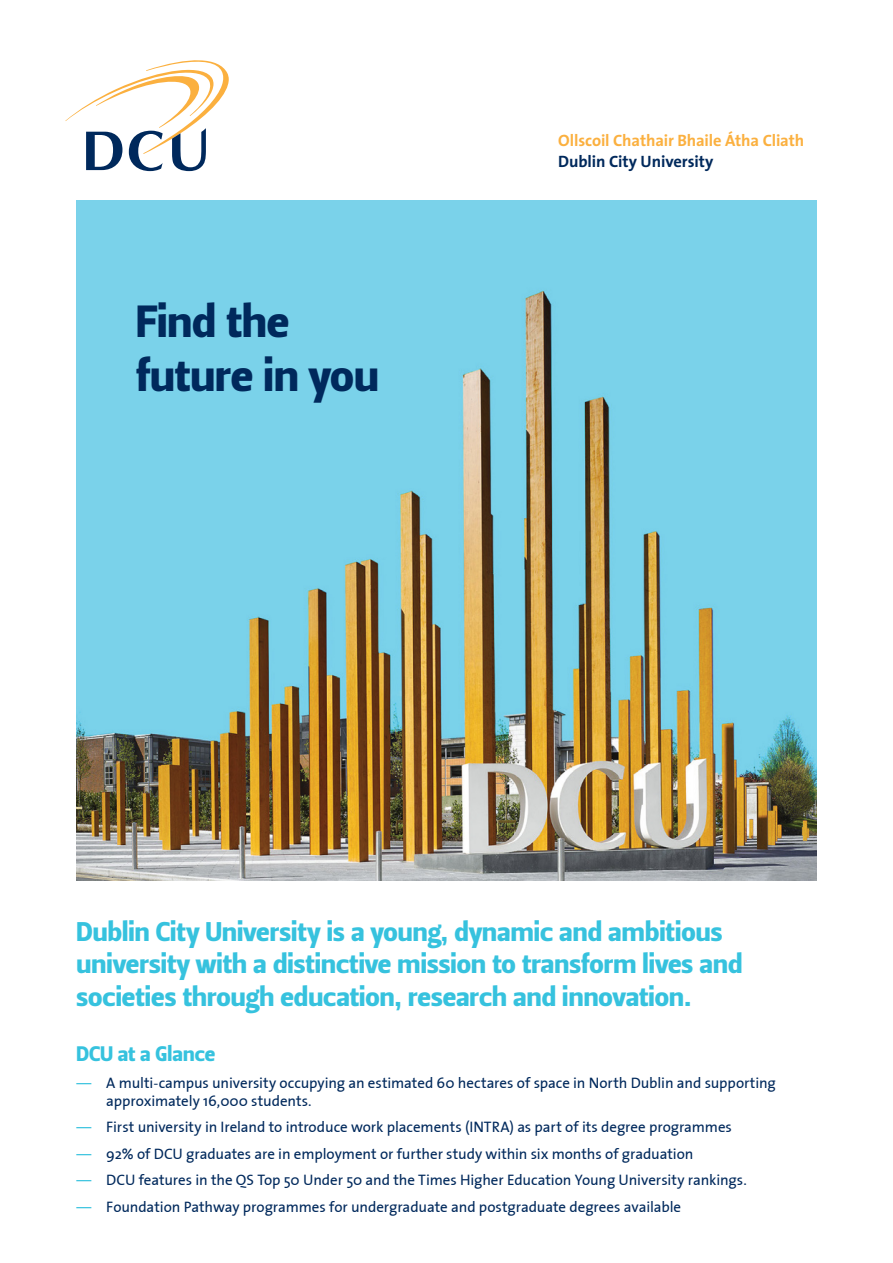
<style>
.page{position:relative;width:893px;height:1263px;background:#fff}
.page>*{position:absolute;margin:0;border:0;box-sizing:border-box;transform-origin:0 0}
.t1{font:45px/54px "Leitura Sans Grot 4";color:#00295c}
.t2{font:27px/32.4px "Leitura Sans Grot 4";letter-spacing:.005em;color:#36c2de}
.t3{font:21px "Leitura Sans Grot 4";color:#36c2de}
.t4{font:700 16.5px "The Sans";letter-spacing:-.01em;color:#fbb03f}
.t5{font:700 16.5px "The Sans";letter-spacing:-.005em;color:#00295c}
.t6{font:15px/18px "The Sans Plain";letter-spacing:-.005em;color:#00295c}
.s1{color:#36c2de}
</style>
<div class="page">
<svg style="left:65px;top:60px;width:164px;height:111px"></svg>
<img style="left:77px;top:201px;width:739px;height:679px">
<p class="t1" style="left:136px;top:295px;width:244px">Find the future in you</p>
<p class="t4" style="left:558px;top:127px;width:248px">Ollscoil Chathair Bhaile Átha Cliath</p>
<p class="t5" style="left:558px;top:147px;width:157px">Dublin City University</p>
<p class="t2" style="left:77px;top:915px;width:667px">Dublin City University is a young, dynamic and ambitious university with a distinctive mission to transform lives and societies through education, research and innovation.</p>
<p class="t3" style="left:77px;top:1042px;width:140px">DCU at a Glance</p>
<p class="t6" style="left:106px;top:1073px;width:671px;text-indent:-30px"><span class="s1">—</span> A multi-campus university occupying an estimated 60 hectares of space in North Dublin and supporting approximately 16,000 students.</p>
<p class="t6" style="left:77px;top:1118px;width:657px"><span class="s1">—</span> First university in Ireland to introduce work placements (INTRA) as part of its degree programmes</p>
<p class="t6" style="left:77px;top:1144px;width:618px"><span class="s1">—</span> 92% of DCU graduates are in employment or further study within six months of graduation</p>
<p class="t6" style="left:77px;top:1171px;width:672px"><span class="s1">—</span> DCU features in the QS Top 50 Under 50 and the Times Higher Education Young University rankings.</p>
<p class="t6" style="left:77px;top:1197px;width:606px"><span class="s1">—</span> Foundation Pathway programmes for undergraduate and postgraduate degrees available</p>
</div>
